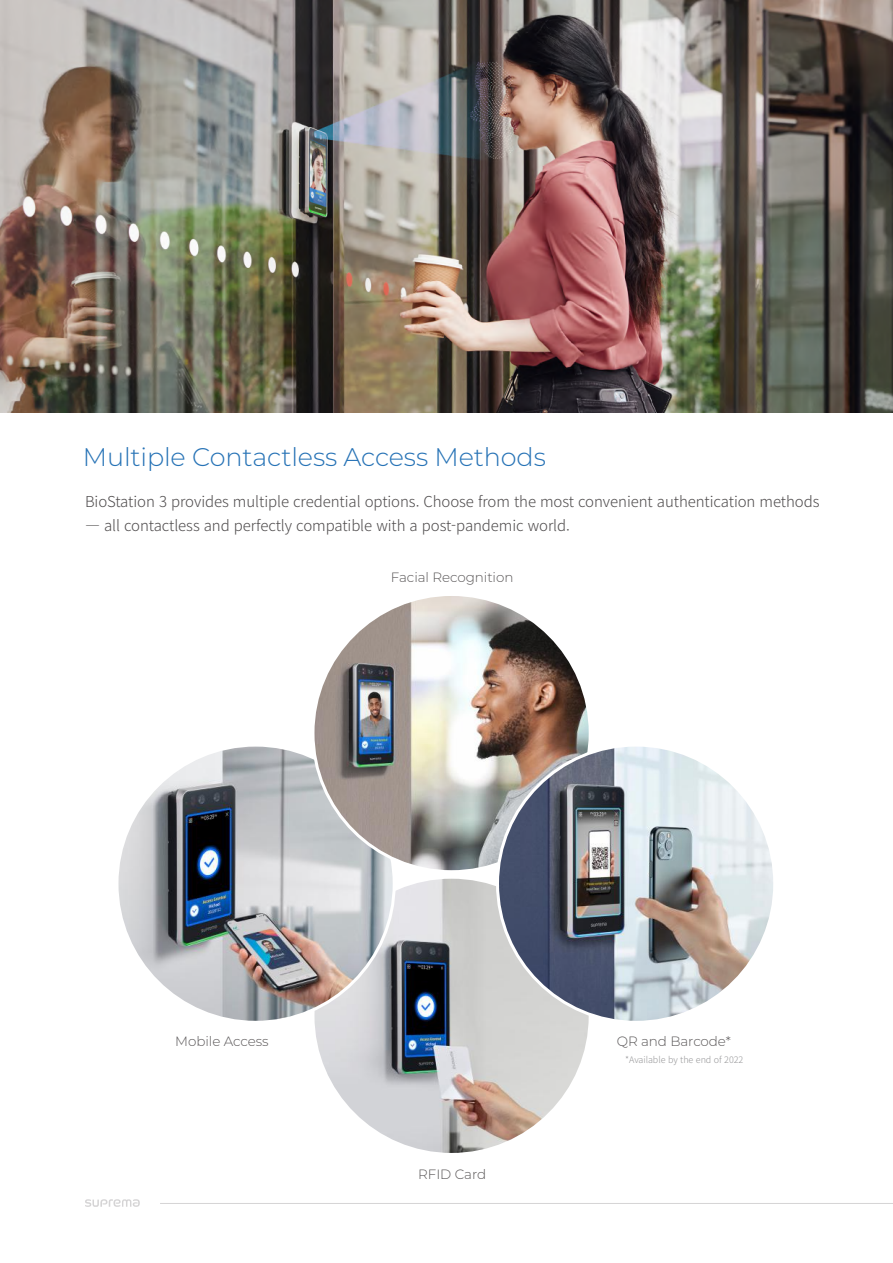
<style>
.page{position:relative;width:893px;height:1263px;background:#fff}
.page>*{position:absolute;margin:0;border:0;box-sizing:border-box;transform-origin:0 0}
.t1{font:300 25.5px "Montserrat";letter-spacing:-.005em;color:#2773b6}
.t2{font:300 15px "Noto Sans CJ Kkr";letter-spacing:-.005em;color:#4e4b4c}
.t3{font:300 13.5px "Montserrat";letter-spacing:-.005em;color:#5a5758}
.t4{font:300 9px "Noto Sans CJ Kkr";letter-spacing:-.005em;color:#969698}
</style>
<div class="page">
<hr style="left:160px;top:1203px;width:733px;height:1px;background:#d5d4d5">
<svg style="left:85px;top:1199px;width:55px;height:8px"></svg>
<img style="left:0;top:0;width:893px;height:413px">
<img style="left:313px;top:877px;width:277px;height:277px;border-radius:139px">
<img style="left:117px;top:745px;width:277px;height:277px;border-radius:138px">
<img style="left:313px;top:594px;width:277px;height:278px;border-radius:139px">
<img style="left:497px;top:745px;width:278px;height:277px;border-radius:139px">
<h1 class="t1" style="left:83px;top:440px;width:464px">Multiple Contactless Access Methods</h1>
<p class="t2" style="left:85px;top:493px;width:736px">BioStation 3 provides multiple credential options. Choose from the most convenient authentication methods</p>
<p class="t2" style="left:85px;top:517px;width:486px">— all contactless and perfectly compatible with a post-pandemic world.</p>
<p class="t3" style="left:391px;top:567px;width:124px">Facial Recognition</p>
<p class="t3" style="left:175px;top:1032px;width:95px">Mobile Access</p>
<p class="t3" style="left:617px;top:1032px;width:115px">QR and Barcode*</p>
<p class="t3" style="left:418px;top:1165px;width:69px">RFID Card</p>
<p class="t4" style="left:625px;top:1054px;width:120px">*Available by the end of 2022</p>
</div>
